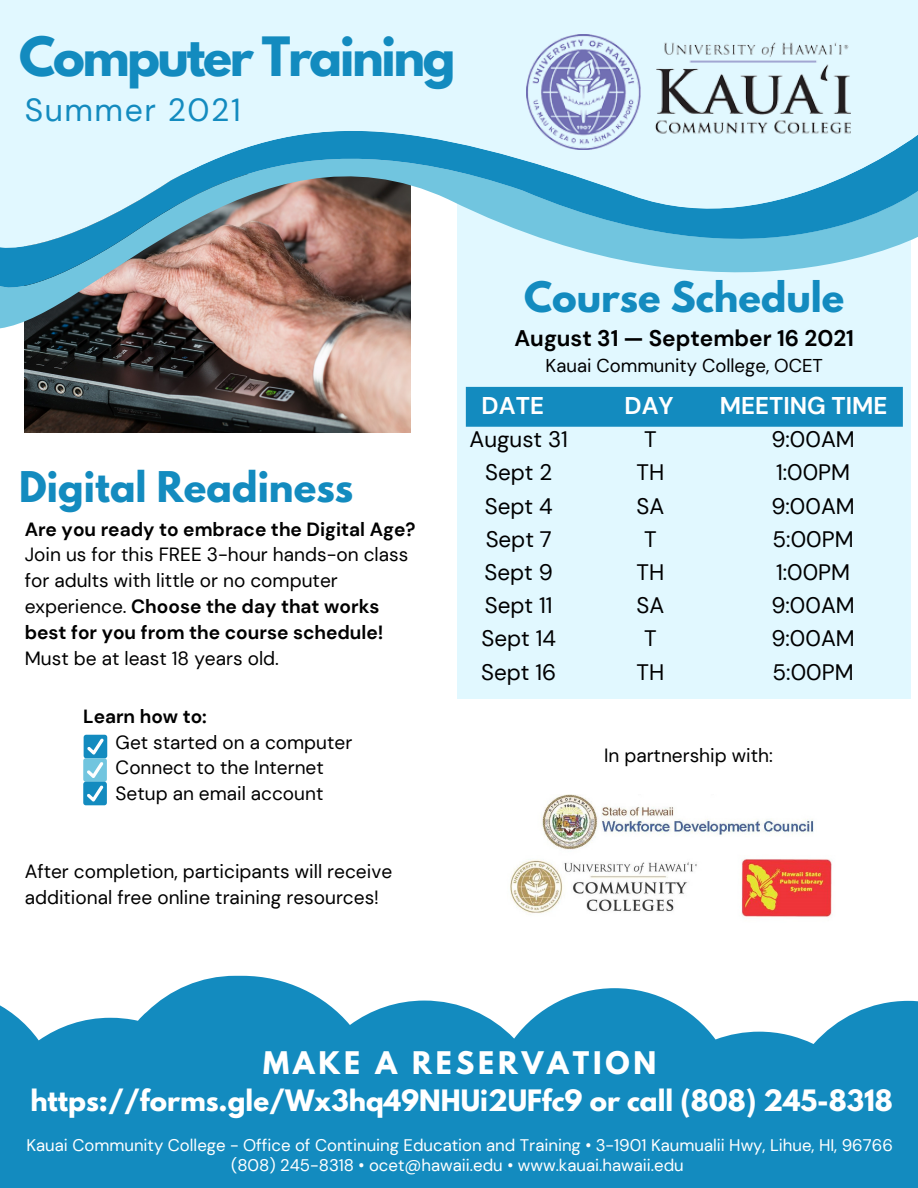
<style>
.page{position:relative;width:918px;height:1188px;background:#fff}
.page>*{position:absolute;margin:0;border:0;box-sizing:border-box;transform-origin:0 0}
.t1{font:700 48px "League Spartan";letter-spacing:-.05em;color:#138bbf}
.t2{font:700 37.5px "League Spartan";color:#138bbf}
.t3{font:700 37.2px "League Spartan";color:#138bbf}
.t4{font:31.8px "DM Sans";letter-spacing:.05em;color:#138bbf}
.t5{font:700 27.6px "League Spartan";letter-spacing:.14em;color:#fff}
.t6{font:700 26.1px "League Spartan";color:#fff}
.t7{font:700 24.15px "DM Sans";color:#fff}
.t8{font:700 22.5px "DM Sans";color:#000}
.t9{font:22.35px "DM Sans";color:#000}
.t10{font:19.05px/25.8px "DM Sans";color:#000}
.t11{font:700 19.05px "DM Sans";color:#000}
.t12{font:18.6px "DM Sans";color:#000}
.t13{font:16.8px "DM Sans";color:#fff}
.s1{font-weight:700}
</style>
<div class="page">
<div style="left:457px;top:175px;width:453px;height:524px;background:#e1f8ff"></div>
<img style="left:25px;top:341px;width:386px;height:92px">
<svg style="left:0;top:302px;width:911px;height:39px;fill:#e1f8ff"></svg>
<svg style="left:0;top:258px;width:911px;height:44px"></svg>
<svg style="left:0;top:0;width:918px;height:258px;background:#b1d7e5"></svg>
<img style="left:526px;top:35px;width:324px;height:115px">
<div style="left:84px;top:735px;width:23px;height:23px;background:#138bbf;border-radius:3px"></div>
<svg style="left:87px;top:738px;width:17px;height:17px"></svg>
<div style="left:83px;top:758px;width:24px;height:24px;background:#71c5df;border-radius:3px"></div>
<svg style="left:87px;top:762px;width:16px;height:16px"></svg>
<div style="left:83px;top:782px;width:24px;height:23px;background:#138bbf;border-radius:3px"></div>
<svg style="left:87px;top:785px;width:16px;height:17px"></svg>
<img style="left:510px;top:794px;width:322px;height:123px">
<svg style="left:0;top:976px;width:918px;height:212px;fill:#138bbf"></svg>
<div style="left:466px;top:387px;width:437px;height:40px;background:#138bbf"></div>
<p class="t1" style="left:19px;top:32px;width:438px">Computer Training</p>
<p class="t4" style="left:25px;top:89px;width:217px">Summer 2021</p>
<p class="t2" style="left:19px;top:468px;width:335px">Digital Readiness</p>
<p class="t11" style="left:25px;top:517px;width:392px">Are you ready to embrace the Digital Age?</p>
<p class="t10" style="left:25px;top:542px;width:385px">Join us for this FREE 3-hour hands-on class for adults with little or no computer experience. <span class="s1">Choose the day that works best for you from the course schedule!</span></p>
<p class="t10" style="left:25px;top:645px;width:256px">Must be at least 18 years old.</p>
<p class="t11" style="left:83px;top:704px;width:125px">Learn how to:</p>
<p class="t10" style="left:116px;top:729px;width:238px">Get started on a computer</p>
<p class="t10" style="left:116px;top:755px;width:210px">Connect to the Internet</p>
<p class="t10" style="left:116px;top:781px;width:209px">Setup an email account</p>
<p class="t10" style="left:25px;top:859px;width:369px">After completion, participants will receive additional free online training resources!</p>
<p class="t3" style="left:524px;top:278px;width:322px">Course Schedule</p>
<p class="t8" style="left:514px;top:323px;width:341px">August 31 — September 16 2021</p>
<p class="t12" style="left:546px;top:353px;width:279px">Kauai Community College, OCET</p>
<p class="t7" style="left:482px;top:390px;width:64px">DATE</p>
<p class="t7" style="left:625px;top:390px;width:51px">DAY</p>
<p class="t7" style="left:720px;top:390px;width:169px">MEETING TIME</p>
<p class="t9" style="left:470px;top:425px;width:100px">August 31</p>
<p class="t9" style="left:485px;top:458px;width:69px">Sept 2</p>
<p class="t9" style="left:485px;top:491px;width:69px">Sept 4</p>
<p class="t9" style="left:486px;top:525px;width:68px">Sept 7</p>
<p class="t9" style="left:485px;top:558px;width:70px">Sept 9</p>
<p class="t9" style="left:485px;top:591px;width:69px">Sept 11</p>
<p class="t9" style="left:481px;top:624px;width:76px">Sept 14</p>
<p class="t9" style="left:481px;top:657px;width:77px">Sept 16</p>
<p class="t9" style="left:644px;top:425px;width:14px">T</p>
<p class="t9" style="left:637px;top:458px;width:29px">TH</p>
<p class="t9" style="left:637px;top:491px;width:29px">SA</p>
<p class="t9" style="left:644px;top:525px;width:14px">T</p>
<p class="t9" style="left:637px;top:558px;width:29px">TH</p>
<p class="t9" style="left:637px;top:591px;width:29px">SA</p>
<p class="t9" style="left:644px;top:624px;width:14px">T</p>
<p class="t9" style="left:637px;top:657px;width:29px">TH</p>
<p class="t9" style="left:771px;top:425px;width:85px">9:00AM</p>
<p class="t9" style="left:776px;top:458px;width:76px">1:00PM</p>
<p class="t9" style="left:771px;top:491px;width:85px">9:00AM</p>
<p class="t9" style="left:773px;top:525px;width:83px">5:00PM</p>
<p class="t9" style="left:776px;top:558px;width:76px">1:00PM</p>
<p class="t9" style="left:771px;top:591px;width:85px">9:00AM</p>
<p class="t9" style="left:771px;top:624px;width:85px">9:00AM</p>
<p class="t9" style="left:773px;top:657px;width:83px">5:00PM</p>
<p class="t10" style="left:604px;top:742px;width:170px">In partnership with:</p>
<p class="t5" style="left:263px;top:1049px;width:395px">MAKE A RESERVATION</p>
<p class="t6" style="left:30px;top:1088px;width:864px">https://forms.gle/Wx3hq49NHUi2UFfc9 or call (808) 245-8318</p>
<p class="t13" style="left:26px;top:1134px;width:868px">Kauai Community College - Office of Continuing Education and Training • 3-1901 Kaumualii Hwy, Lihue, HI, 96766</p>
<p class="t13" style="left:231px;top:1155px;width:454px">(808) 245-8318 • ocet@hawaii.edu • www.kauai.hawaii.edu</p>
</div>
